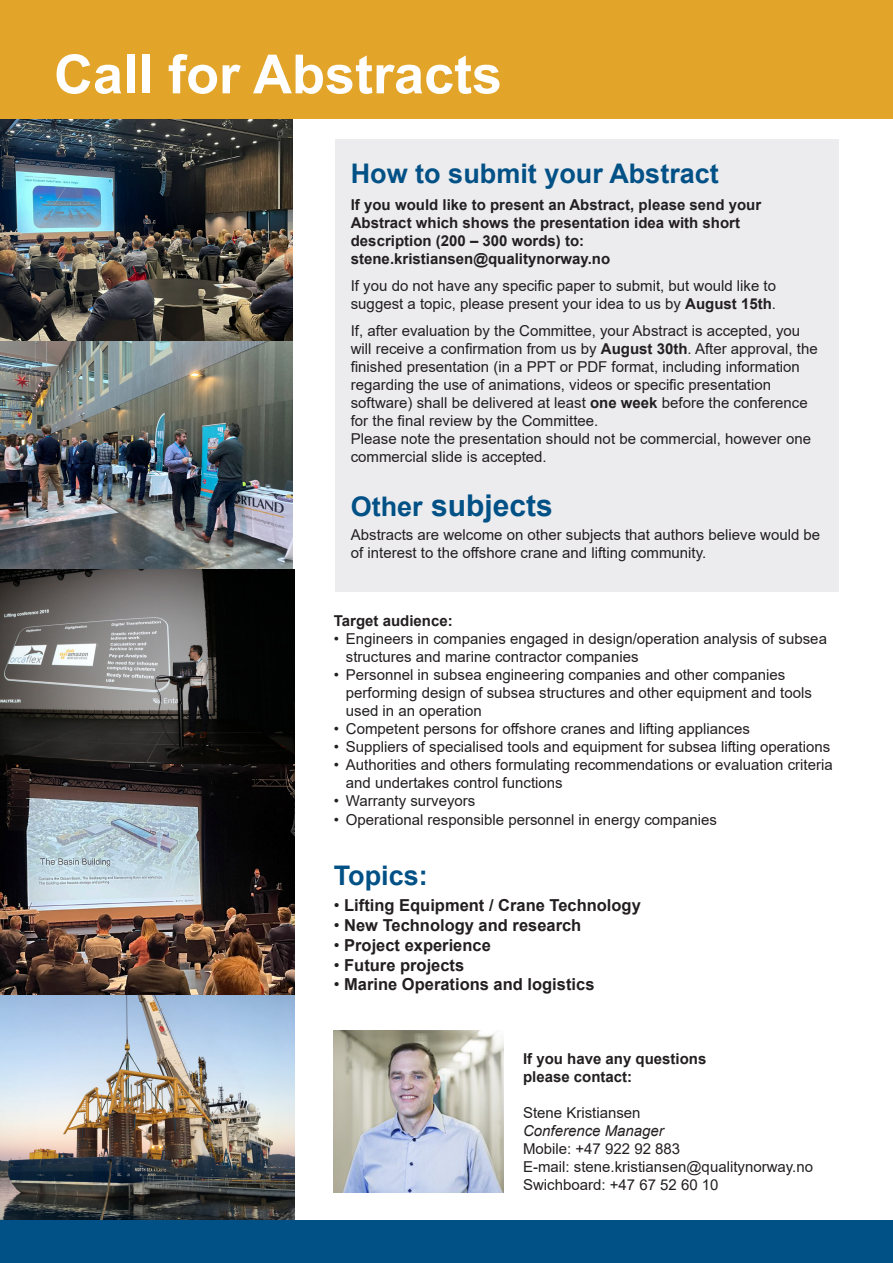
<style>
.page{position:relative;width:893px;height:1263px;background:#fff}
.page>*{position:absolute;margin:0;border:0;box-sizing:border-box;transform-origin:0 0}
.t1{font:700 54px "Arial";color:#fff}
.t2{font:700 30px "Arial";color:#015186}
.t3{font:700 27px "Arial";color:#015186}
.t4{font:700 16.5px "Arial";color:#231f20}
.t5{font:15px/18px "Arial";color:#231f20}
.t6{font:700 15px/18px "Arial";color:#231f20}
.t7{font:italic 15px "Arial";color:#231f20}
.s1{font-weight:700}
.s2{font-size:27px}
.s3{font-weight:400}
</style>
<div class="page">
<div style="left:336px;top:139px;width:503px;height:453px;background:#ececee"></div>
<img style="left:0;top:118px;width:293px;height:224px">
<img style="left:0;top:764px;width:294px;height:231px">
<div style="left:0;top:0;width:893px;height:118px;background:#e2a52a"></div>
<img style="left:0;top:342px;width:294px;height:422px">
<img style="left:0;top:995px;width:294px;height:225px">
<img style="left:334px;top:1030px;width:170px;height:162px">
<div style="left:0;top:1220px;width:893px;height:43px;background:#015186"></div>
<p class="t1" style="left:54px;top:36px;width:450px">Call for Abstracts</p>
<p class="t3" style="left:351px;top:154px;width:370px">How to submit your Abstract</p>
<p class="t6" style="left:351px;top:196px;width:412px">If you would like to present an Abstract, please send your Abstract which shows the presentation idea with short description (200 – 300 words) to: stene.kristiansen@qualitynorway.no</p>
<p class="t5" style="left:351px;top:277px;width:427px">If you do not have any specific paper to submit, but would like to suggest a topic, please present your idea to us by <span class="s1">August 15th</span>.</p>
<p class="t5" style="left:351px;top:322px;width:468px">If, after evaluation by the Committee, your Abstract is accepted, you will receive a confirmation from us by <span class="s1">August 30th</span>. After approval, the finished presentation (in a PPT or PDF format, including information regarding the use of animations, videos or specific presentation software) shall be delivered at least <span class="s1">one week</span> before the conference for the final review by the Committee.</p>
<p class="t5" style="left:351px;top:430px;width:462px">Please note the presentation should not be commercial, however one commercial slide is accepted.</p>
<p class="t2" style="left:351px;top:484px;width:204px"><span class="s2">Other</span> subjects</p>
<p class="t5" style="left:351px;top:526px;width:471px">Abstracts are welcome on other subjects that authors believe would be of interest to the offshore crane and lifting community.</p>
<p class="t6" style="left:334px;top:612px;width:120px">Target audience:</p>
<p class="t5" style="left:334px;top:630px;width:495px">• Engineers in companies engaged in design/operation analysis of subsea</p>
<p class="t5" style="left:346px;top:648px;width:294px">structures and marine contractor companies</p>
<p class="t5" style="left:334px;top:666px;width:453px">• Personnel in subsea engineering companies and other companies</p>
<p class="t5" style="left:346px;top:684px;width:468px">performing design of subsea structures and other equipment and tools</p>
<p class="t5" style="left:346px;top:702px;width:137px">used in an operation</p>
<p class="t5" style="left:334px;top:720px;width:418px">• Competent persons for offshore cranes and lifting appliances</p>
<p class="t5" style="left:334px;top:738px;width:498px">• Suppliers of specialised tools and equipment for subsea lifting operations</p>
<p class="t5" style="left:334px;top:756px;width:500px">• Authorities and others formulating recommendations or evaluation criteria</p>
<p class="t5" style="left:346px;top:774px;width:218px">and undertakes control functions</p>
<p class="t5" style="left:334px;top:792px;width:143px">• Warranty surveyors</p>
<p class="t5" style="left:334px;top:810px;width:384px">• Operational responsible personnel in energy companies</p>
<p class="t3" style="left:334px;top:857px;width:96px">Topics:</p>
<p class="t4" style="left:334px;top:894px;width:309px"><span class="s3">•</span> Lifting Equipment / Crane Technology</p>
<p class="t4" style="left:334px;top:913px;width:249px"><span class="s3">•</span> New Technology and research</p>
<p class="t4" style="left:334px;top:933px;width:159px"><span class="s3">•</span> Project experience</p>
<p class="t4" style="left:334px;top:953px;width:132px"><span class="s3">•</span> Future projects</p>
<p class="t4" style="left:334px;top:973px;width:262px"><span class="s3">•</span> Marine Operations and logistics</p>
<p class="t6" style="left:523px;top:1050px;width:185px">If you have any questions</p>
<p class="t6" style="left:523px;top:1068px;width:111px">please contact:</p>
<p class="t5" style="left:523px;top:1104px;width:119px">Stene Kristiansen</p>
<p class="t7" style="left:523px;top:1121px;width:142px">Conference Manager</p>
<p class="t5" style="left:523px;top:1140px;width:159px">Mobile: +47 922 92 883</p>
<p class="t5" style="left:523px;top:1158px;width:292px">E-mail: stene.kristiansen@qualitynorway.no</p>
<p class="t5" style="left:523px;top:1176px;width:197px">Swichboard: +47 67 52 60 10</p>
</div>
